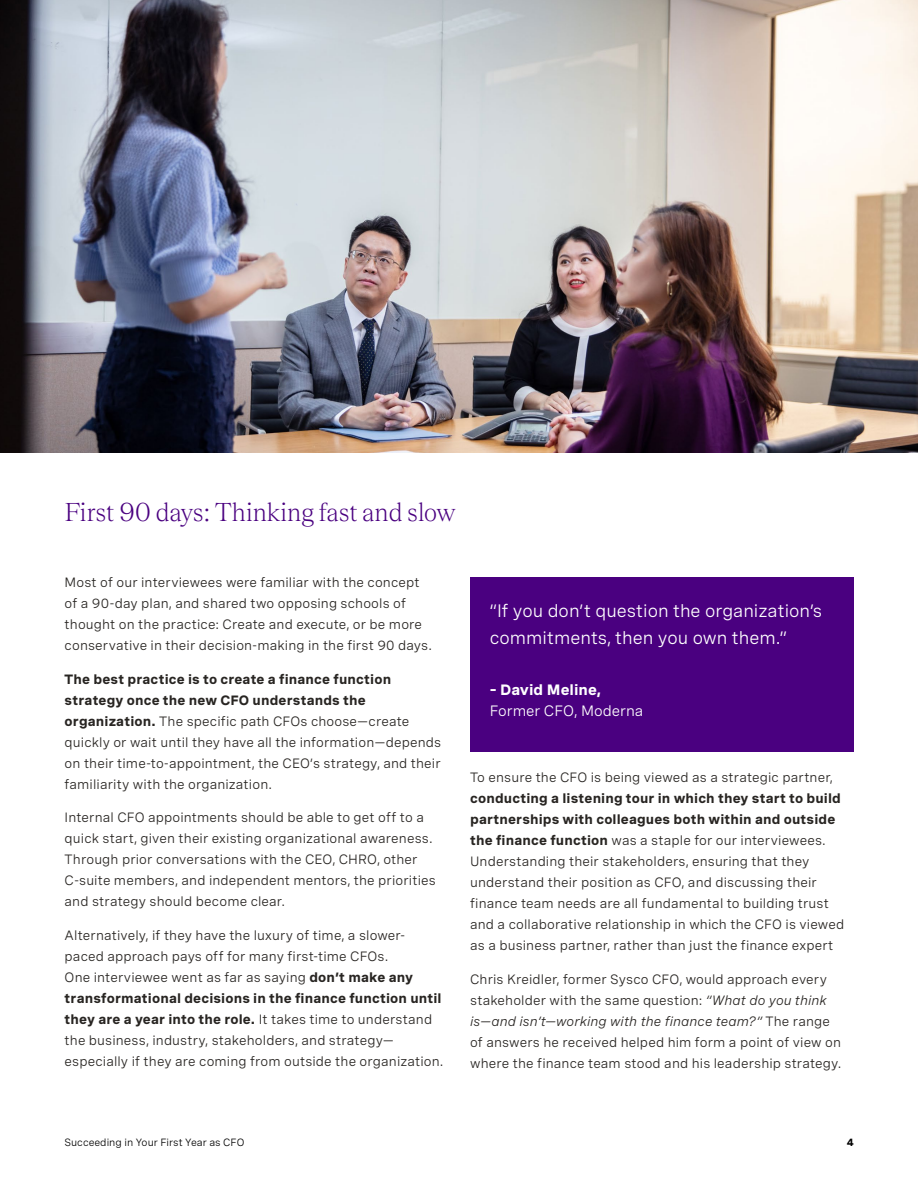
<style>
.page{position:relative;width:918px;height:1188px;background:#fff}
.page>*{position:absolute;margin:0;border:0;box-sizing:border-box;transform-origin:0 0}
.t1{font:300 27px "Teodor";color:#4a0080}
.t2{font:18px/27px "Spezia";color:#fff}
.t3{font:15px "Spezia";color:#fff}
.t4{font:700 15px "Spezia";color:#fff}
.t5{font:13.5px/21px "Spezia";letter-spacing:.01em;color:#282522}
.t6{font:10.5px "Spezia";color:#000}
.t7{font:700 10.5px "Spezia";color:#000}
.s1{font-weight:700}
.s2{font-style:italic}
</style>
<div class="page">
<div style="left:470px;top:577px;width:384px;height:175px;background:#4a0080"></div>
<img style="left:0;top:0;width:918px;height:453px">
<h1 class="t1" style="left:65px;top:493px;width:392px">First 90 days: Thinking fast and slow</h1>
<p class="t5" style="left:65px;top:571px;width:369px">Most of our interviewees were familiar with the concept of a 90-day plan, and shared two opposing schools of thought on the practice: Create and execute, or be more conservative in their decision-making in the first 90 days.</p>
<p class="t5" style="left:65px;top:667px;width:378px"><span class="s1">The best practice is to create a finance function strategy once the new CFO understands the organization.</span> The specific path CFOs choose—create quickly or wait until they have all the information—depends on their time-to-appointment, the CEO’s strategy, and their familiarity with the organization.</p>
<p class="t5" style="left:65px;top:806px;width:373px">Internal CFO appointments should be able to get off to a quick start, given their existing organizational awareness.<br>Through prior conversations with the CEO, CHRO, other C-suite members, and independent mentors, the priorities and strategy should become clear.</p>
<p class="t5" style="left:65px;top:924px;width:380px">Alternatively, if they have the luxury of time, a slower&shy;paced approach pays off for many first-time CFOs.<br>One interviewee went as far as saying <span class="s1">don’t make any transformational decisions in the finance function until they are a year into the role.</span> It takes time to understand the business, industry, stakeholders, and strategy— especially if they are coming from outside the organization.</p>
<h2 class="t2" style="left:490px;top:596px;width:334px">“If you don’t question the organization’s commitments, then you own them.”</h2>
<p class="t4" style="left:490px;top:678px;width:113px">– David Meline,</p>
<p class="t3" style="left:490px;top:699px;width:155px">Former CFO, Moderna</p>
<p class="t5" style="left:470px;top:766px;width:364px">To ensure the CFO is being viewed as a strategic partner,</p>
<p class="t5" style="left:470px;top:787px;width:376px"><span class="s1">conducting a listening tour in which they start to build partnerships with colleagues both within and outside the finance function</span> was a staple for our interviewees.<br>Understanding their stakeholders, ensuring that they understand their position as CFO, and discussing their finance team needs are all fundamental to building trust and a collaborative relationship in which the CFO is viewed as a business partner, rather than just the finance expert</p>
<p class="t5" style="left:470px;top:968px;width:373px">Chris Kreidler, former Sysco CFO, would approach every stakeholder with the same question: <span class="s2">“What do you think is—and isn’t—working with the finance team?”</span> The range of answers he received helped him form a point of view on where the finance team stood and his leadership strategy.</p>
<p class="t6" style="left:64px;top:1135px;width:181px">Succeeding in Your First Year as CFO</p>
<p class="t7" style="left:847px;top:1134px;width:9px">4</p>
</div>
